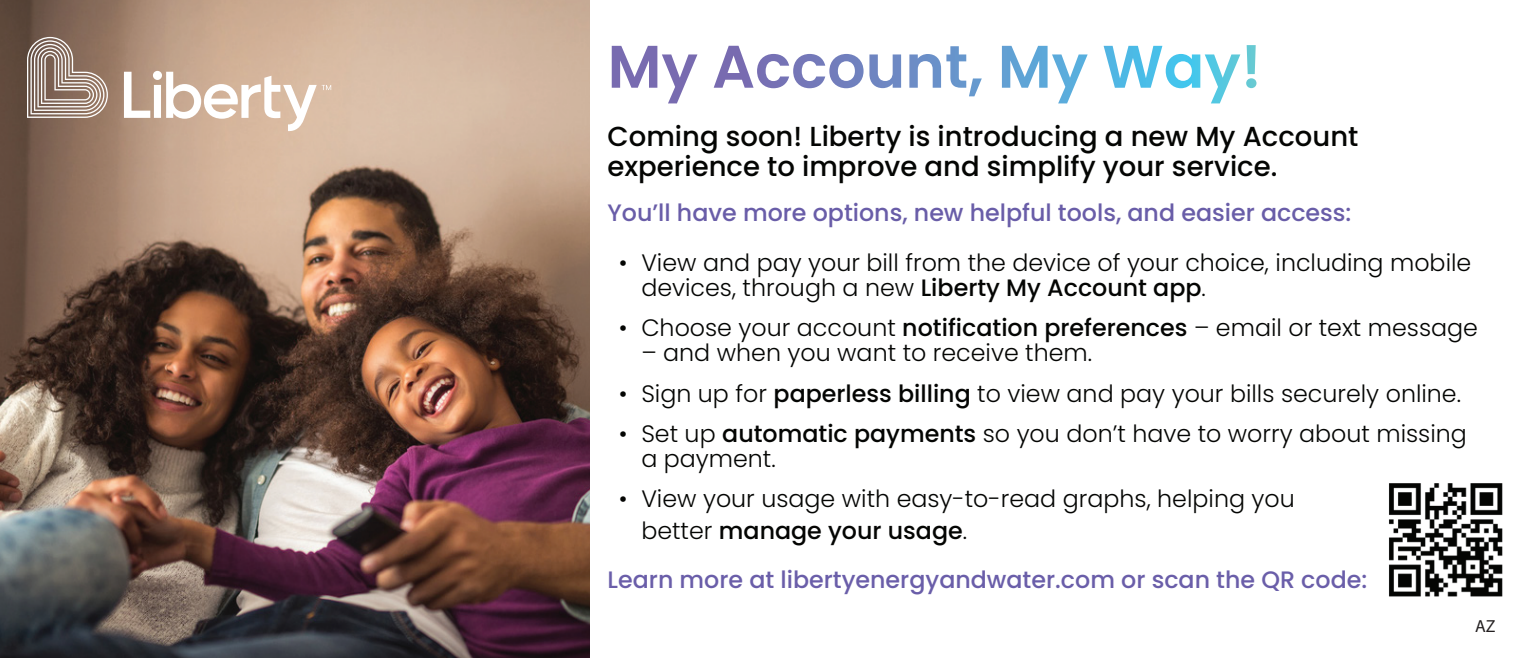
<style>
.page{position:relative;width:1530px;height:659px;background:#fff}
.page>*{position:absolute;margin:0;border:0;box-sizing:border-box;transform-origin:0 0}
.t1{font:500 27.5px/30px "Poppins";color:#040503}
.t2{font:300 23.75px/25px "Poppins";color:#040503}
.t3{font:500 23.75px "Poppins";color:#695da8}
.t4{font:500 23.75px "Poppins";color:#6a5ea9}
.t5{font:17.5px "Myriad Pro";color:#231f20}
.s1{font-weight:500}
</style>
<div class="page">
<img style="left:0;top:0;width:590px;height:657px">
<svg style="left:612px;top:45px;width:645px;height:58px"></svg>
<svg style="left:27px;top:37px;width:81px;height:81px;background:#a48f83"></svg>
<svg style="left:124px;top:71px;width:207px;height:60px"></svg>
<img style="left:1389px;top:483px;width:114px;height:114px">
<p class="t1" style="left:608px;top:122px;width:752px">Coming soon! Liberty is introducing a new My Account experience to improve and simplify your service.</p>
<p class="t3" style="left:608px;top:199px;width:745px">You’ll have more options, new helpful tools, and easier access:</p>
<p class="t2" style="left:641px;top:251px;width:831px;text-indent:-22px">• View and pay your bill from the device of your choice, including mobile devices, through a new <span class="s1">Liberty My Account app</span>.</p>
<p class="t2" style="left:619px;top:316px;width:861px">• Choose your account <span class="s1">notification preferences</span> – email or text message</p>
<p class="t2" style="left:641px;top:341px;width:452px">– and when you want to receive them.</p>
<p class="t2" style="left:619px;top:381px;width:844px">• Sign up for <span class="s1">paperless billing</span> to view and pay your bills securely online.</p>
<p class="t2" style="left:641px;top:421px;width:827px;text-indent:-22px">• Set up <span class="s1">automatic payments</span> so you don’t have to worry about missing a payment.</p>
<p class="t2" style="left:641px;top:482px;width:655px;line-height:32.5px;text-indent:-22px">• View your usage with easy-to-read graphs, helping you better <span class="s1">manage your usage</span>.</p>
<p class="t4" style="left:608px;top:566px;width:761px">Learn more at libertyenergyandwater.com or scan the QR code:</p>
<p class="t5" style="left:1475px;top:615px;width:22px">AZ</p>
</div>
